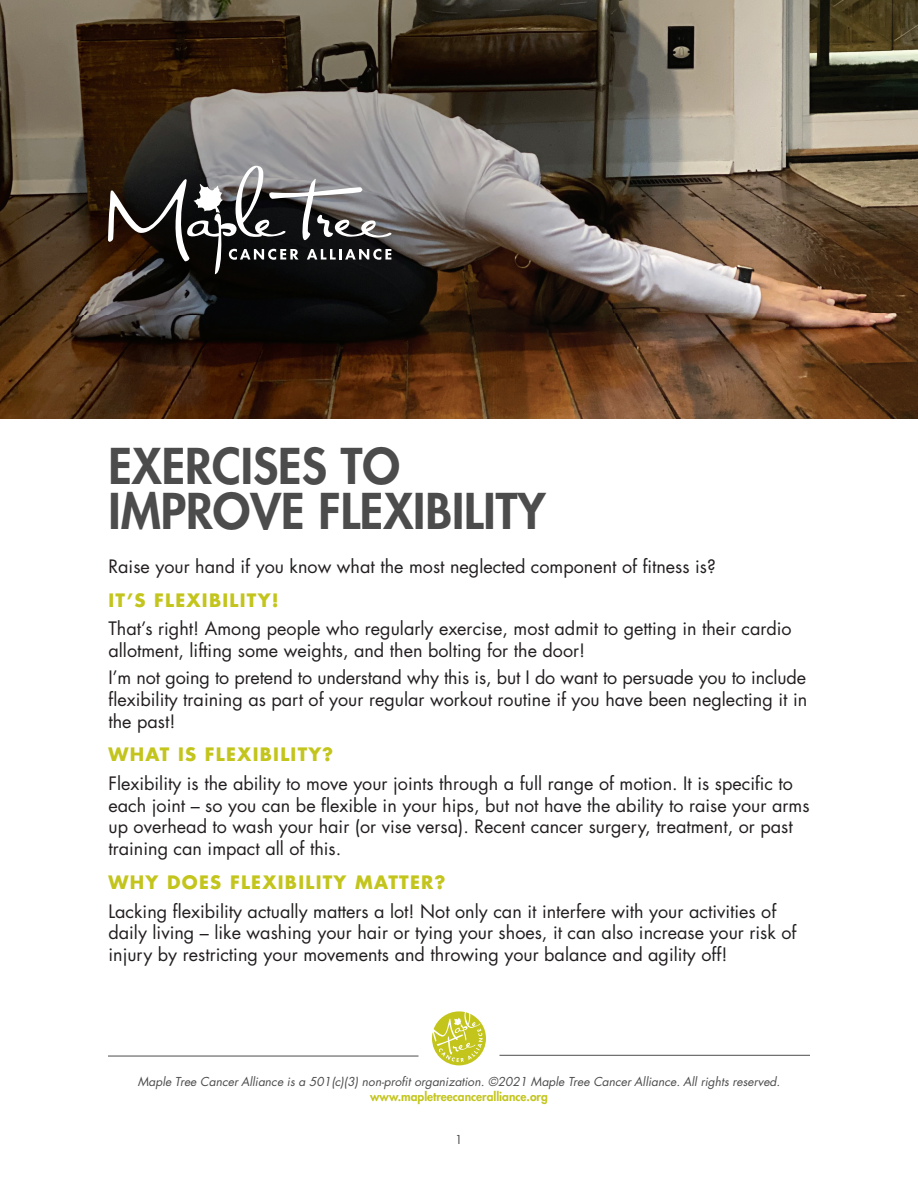
<style>
.page{position:relative;width:918px;height:1188px;background:#fff}
.page>*{position:absolute;margin:0;border:0;box-sizing:border-box;transform-origin:0 0}
.t1{font:800 48px/45px "Futura";color:#4d4c4c}
.t2{font:18px/21.8px "Futura";color:#231f20}
.t3{font:700 18px "Futura";letter-spacing:.07em;color:#c3c51d}
.t4{font:italic 12px "Futura";color:#4d4c4c}
.t5{font:800 12px "Futura";color:#c3c51d}
.t6{font:12px "Futura";color:#4d4c4c}
</style>
<div class="page">
<hr style="left:108px;top:1056px;width:310px;height:1px;background:#4d4c4c">
<hr style="left:500px;top:1055px;width:310px;height:1px;background:#4d4c4c">
<svg style="left:432px;top:1011px;width:54px;height:54px"></svg>
<img style="left:0;top:0;width:918px;height:418px">
<svg style="left:108px;top:166px;width:284px;height:108px;background:#52504f"></svg>
<h1 class="t1" style="left:108px;top:442px;width:439px">EXERCISES TO<br>IMPROVE FLEXIBILITY</h1>
<p class="t2" style="left:108px;top:555px;width:609px">Raise your hand if you know what the most neglected component of fitness is?</p>
<p class="t3" style="left:108px;top:587px;width:172px">IT’S FLEXIBILITY!</p>
<p class="t2" style="left:108px;top:617px;width:685px">That’s right! Among people who regularly exercise, most admit to getting in their cardio allotment, lifting some weights, and then bolting for the door!</p>
<p class="t2" style="left:108px;top:666px;width:700px;text-align:justify">I’m not going to pretend to understand why this is, but I do want to persuade you to include flexibility training as part of your regular workout routine if you have been neglecting it in the past!</p>
<p class="t3" style="left:108px;top:742px;width:226px">WHAT IS FLEXIBILITY?</p>
<p class="t2" style="left:108px;top:772px;width:703px">Flexibility is the ability to move your joints through a full range of motion. It is specific to each joint – so you can be flexible in your hips, but not have the ability to raise your arms up overhead to wash your hair (or vise versa). Recent cancer surgery, treatment, or past training can impact all of this.</p>
<p class="t3" style="left:108px;top:870px;width:338px">WHY DOES FLEXIBILITY MATTER?</p>
<p class="t2" style="left:108px;top:900px;width:689px">Lacking flexibility actually matters a lot! Not only can it interfere with your activities of daily living – like washing your hair or tying your shoes, it can also increase your risk of injury by restricting your movements and throwing your balance and agility off!</p>
<p class="t4" style="left:138px;top:1074px;width:644px">Maple Tree Cancer Alliance is a 501(c)(3) non-profit organization. ©2021 Maple Tree Cancer Alliance. All rights reserved.</p>
<p class="t5" style="left:370px;top:1088px;width:179px">www.mapletreecanceralliance.org</p>
<p class="t6" style="left:455px;top:1131px;width:9px">1</p>
</div>
